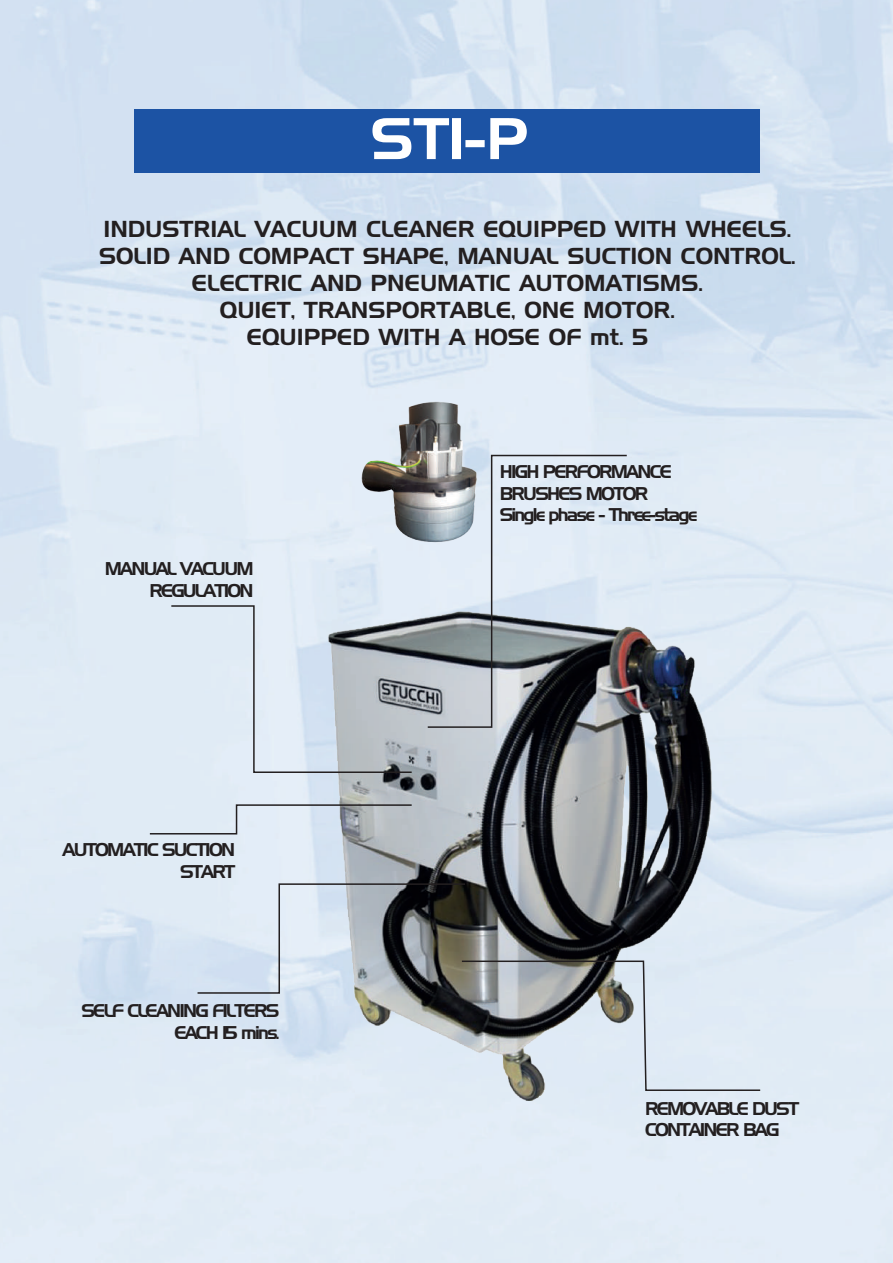
<style>
.page{position:relative;width:893px;height:1263px;background:#fff}
.page>*{position:absolute;margin:0;border:0;box-sizing:border-box;transform-origin:0 0}
.t1{font:57.15px "Handel Gothic";color:#fff}
.t2{font:22.5px/27px "Handel Gothic";color:#231f20;text-align:center}
.t3{font:18px/21.6px "Handel Gothic";letter-spacing:-.1em;color:#231f20;text-align:right}
</style>
<div class="page">
<img style="left:0;top:0;width:893px;height:1263px">
<div style="left:134px;top:109px;width:626px;height:64px;background:#1c53a4"></div>
<img style="left:327px;top:611px;width:384px;height:489px">
<svg style="left:170px;top:604px;width:243px;height:170px;background:#cbd4dd"></svg>
<svg style="left:196px;top:883px;width:566px;height:209px;background:#aeb6bd"></svg>
<svg style="left:426px;top:454px;width:202px;height:275px;background:#b1b9c1"></svg>
<img style="left:360px;top:398px;width:118px;height:147px">
<svg style="left:148px;top:804px;width:265px;height:31px;background:#c8d0d9"></svg>
<h1 class="t1" style="left:370px;top:112px;width:159px">ST1-P</h1>
<p class="t2" style="left:99px;top:217px;width:698px">INDUSTRIAL VACUUM CLEANER EQUIPPED WITH WHEELS.<br>SOLID AND COMPACT SHAPE, MANUAL SUCTION CONTROL.<br>ELECTRIC AND PNEUMATIC AUTOMATISMS.<br>QUIET, TRANSPORTABLE, ONE MOTOR.<br>EQUIPPED WITH A HOSE OF mt. 5</p>
<p class="t3" style="left:105px;top:559px;width:150px">MANUAL VACUUM<br>REGULATION</p>
<p class="t3" style="left:63px;top:840px;width:174px">AUTOMATIC SUCTION<br>START</p>
<p class="t3" style="left:82px;top:1001px;width:199px">SELF CLEANING FILTERS<br>EACH 15 mins.</p>
<p class="t3" style="left:500px;top:462px;width:199px;text-align:left">HIGH PERFORMANCE<br>BRUSHES MOTOR<br>Single phase - Three-stage</p>
<p class="t3" style="left:645px;top:1098px;width:156px;text-align:left">REMOVABLE DUST<br>CONTAINER BAG</p>
</div>
